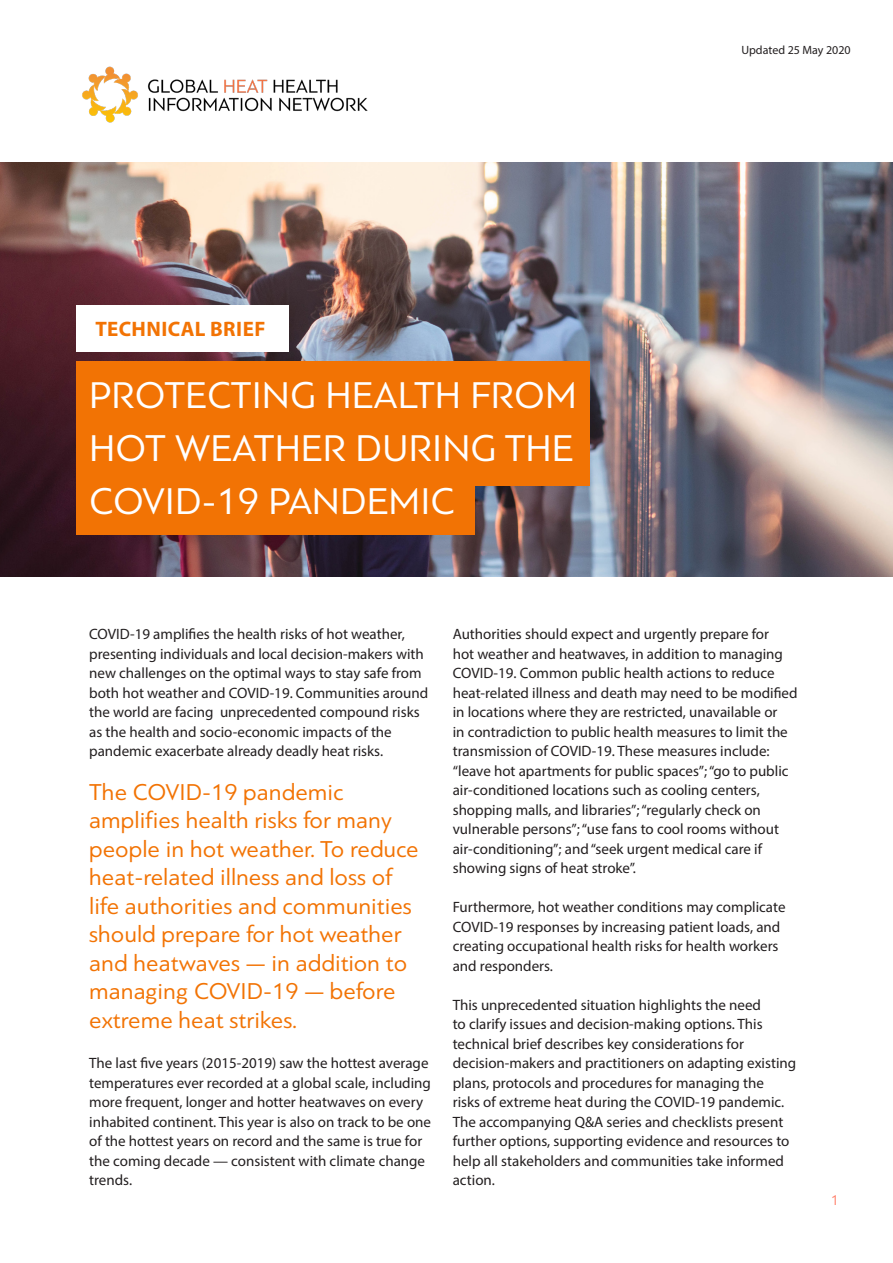
<style>
.page{position:relative;width:893px;height:1263px;background:#fff}
.page>*{position:absolute;margin:0;border:0;box-sizing:border-box;transform-origin:0 0}
.Subhead1{font:39px "PF Bague Sans W01";color:#fff}
.Subhead1-2{font:24px/28.5px "PF Bague Sans W01";color:#f27304}
.Subhead1-3{font:700 21px "Myriad Pro";letter-spacing:.02em;color:#f27304}
.BODY{font:15px/19.5px "Myriad Pro";color:#231f20}
.t1{font:15px "PF Bague Sans W01";color:#ff8570}
.BODY-2{font:12px "Myriad Pro";color:#231f20}
</style>
<div class="page">
<img style="left:0;top:163px;width:893px;height:413px">
<div style="left:76px;top:361px;width:514px;height:73px;background:#f27304"></div>
<div style="left:76px;top:413px;width:514px;height:72px;background:#f27304"></div>
<div style="left:76px;top:462px;width:399px;height:73px;background:#f27304"></div>
<img style="left:82px;top:66px;width:286px;height:57px">
<div style="left:76px;top:306px;width:213px;height:46px;background:#fff"></div>
<p class="Subhead1-3" style="left:95px;top:316px;width:171px">TECHNICAL BRIEF</p>
<p class="Subhead1" style="left:89px;top:374px;width:489px">PROTECTING HEALTH FROM</p>
<p class="Subhead1" style="left:89px;top:427px;width:486px">HOT WEATHER DURING THE</p>
<p class="Subhead1" style="left:89px;top:479px;width:367px">COVID-19 PANDEMIC</p>
<p class="BODY-2" style="left:741px;top:43px;width:111px">Updated 25 May 2020</p>
<p class="BODY" style="left:89px;top:624px;width:341px">COVID-19 amplifies the health risks of hot weather, presenting individuals and local decision-makers with new challenges on the optimal ways to stay safe from both hot weather and COVID-19. Communities around the world are facing unprecedented compound risks as the health and socio-economic impacts of the pandemic exacerbate already deadly heat risks.</p>
<p class="Subhead1-2" style="left:89px;top:778px;width:331px">The COVID-19 pandemic amplifies health risks for many people in hot weather. To reduce heat-related illness and loss of life authorities and communities should prepare for hot weather and heatwaves — in addition to managing COVID-19 — before extreme heat strikes.</p>
<p class="BODY" style="left:89px;top:1053px;width:343px">The last five years (2015-2019) saw the hottest average temperatures ever recorded at a global scale, including more frequent, longer and hotter heatwaves on every inhabited continent. This year is also on track to be one of the hottest years on record and the same is true for the coming decade — consistent with climate change trends.</p>
<p class="BODY" style="left:453px;top:624px;width:346px">Authorities should expect and urgently prepare for<br>hot weather and heatwaves, in addition to managing COVID-19. Common public health actions to reduce heat-related illness and death may need to be modified in locations where they are restricted, unavailable or<br>in contradiction to public health measures to limit the transmission of COVID-19. These measures include: “leave hot apartments for public spaces”; “go to public air-conditioned locations such as cooling centers, shopping malls, and libraries”; “regularly check on vulnerable persons”; “use fans to cool rooms without air-conditioning”; and “seek urgent medical care if showing signs of heat stroke”.</p>
<p class="BODY" style="left:453px;top:897px;width:334px">Furthermore, hot weather conditions may complicate COVID-19 responses by increasing patient loads, and creating occupational health risks for health workers and responders.</p>
<p class="BODY" style="left:453px;top:994px;width:345px">This unprecedented situation highlights the need<br>to clarify issues and decision-making options. This technical brief describes key considerations for decision-makers and practitioners on adapting existing plans, protocols and procedures for managing the<br>risks of extreme heat during the COVID-19 pandemic.<br>The accompanying Q&amp;A series and checklists present further options, supporting evidence and resources to help all stakeholders and communities take informed action.</p>
<p class="t1" style="left:831px;top:1192px;width:10px">1</p>
</div>
